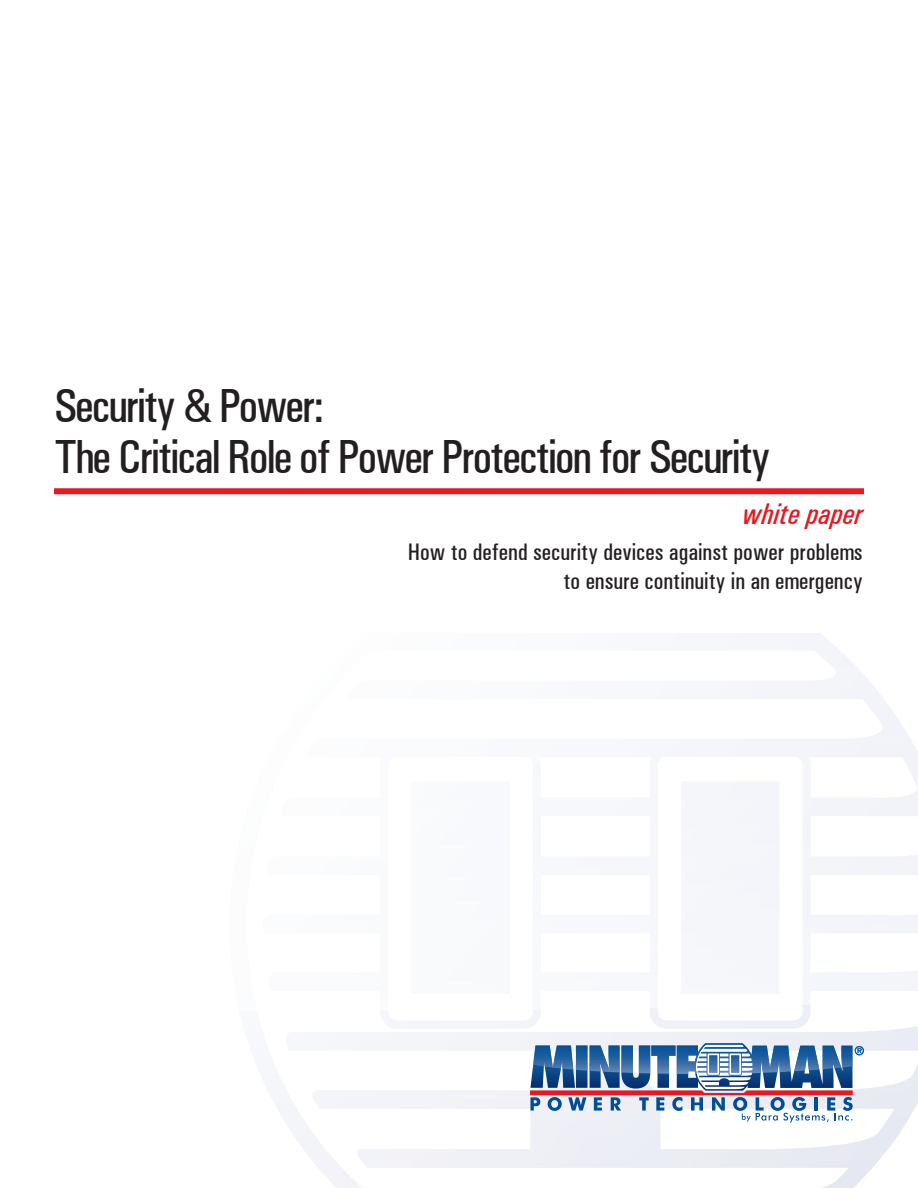
<style>
.page{position:relative;width:918px;height:1188px;background:#fff}
.page>*{position:absolute;margin:0;border:0;box-sizing:border-box;transform-origin:0 0}
.t1{font:48px/51px "Univers Condensed WE Medium";letter-spacing:-.04em;color:#231f20}
.t2{font:italic 30px "Univers Condensed WE Medium";color:#e51a23}
.t3{font:24px/28.8px "Univers Condensed WE Medium";color:#231f20;text-align:right}
</style>
<div class="page">
<img style="left:276px;top:1011px;width:642px;height:177px">
<div style="left:54px;top:488px;width:810px;height:6px;background:#e51a23"></div>
<svg style="left:530px;top:1043px;width:323px;height:80px"></svg>
<h1 class="t1" style="left:54px;top:380px;width:718px">Security &amp; Power:<br>The Critical Role of Power Protection for Security</h1>
<p class="t2" style="left:742px;top:497px;width:122px">white paper</p>
<p class="t3" style="left:408px;top:538px;width:457px">How to defend security devices against power problems to ensure continuity in an emergency</p>
</div>
